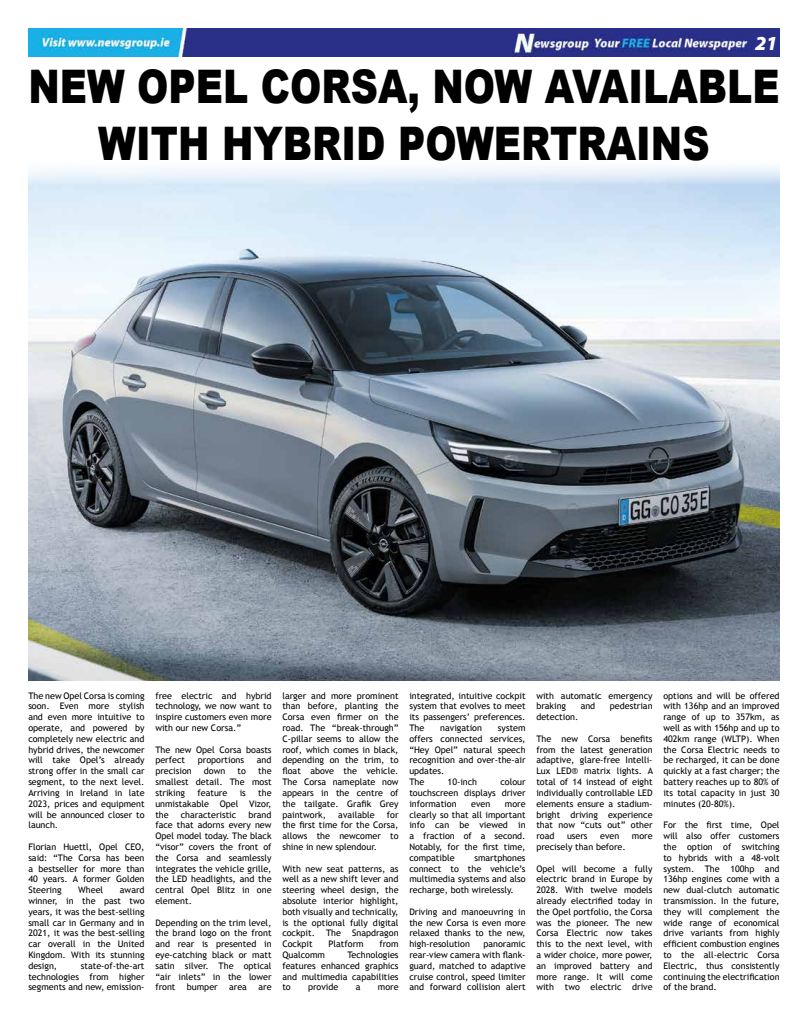
<style>
.page{position:relative;width:808px;height:1021px;background:#fff}
.page>*{position:absolute;margin:0;border:0;box-sizing:border-box;transform-origin:0 0}
.t1{font:900 46.2px/57px "Arial";color:#000;text-align:center;scale:.82 1}
.t2{font:20px "Impact";color:#fff}
.t3{font:9px/10.8px "Trebuchet MS";color:#000;text-align:justify}
.s1{font-family:"Myriad Pro";font-weight:900;font-style:italic}
</style>
<div class="page">
<img style="left:28px;top:28px;width:752px;height:29px">
<img style="left:28px;top:167px;width:752px;height:513px">
<h2 class="t2" style="left:753px;top:27px;width:26px">03<span class="s1">21</span></h2>
<h1 class="t1" style="left:28px;top:57px;width:918px">NEW OPEL CORSA, NOW AVAILABLE<br>WITH HYBRID POWERTRAINS</h1>
<p class="t3" style="left:28px;top:690px;width:118px">The new Opel Corsa is coming soon. Even more stylish and even more intuitive to operate, and powered by completely new electric and hybrid drives, the newcomer will take Opel’s already strong offer in the small car segment, to the next level.<br>Arriving in Ireland in late 2023, prices and equipment will be announced closer to launch.</p>
<p class="t3" style="left:28px;top:841px;width:118px">Florian Huettl, Opel CEO, said: “The Corsa has been a bestseller for more than 40 years. A former Golden Steering</p>
<p class="t3" style="left:28px;top:884px;width:118px;text-indent:92px">award winner, in the past two years, it was the best-selling small car in Germany and in 2021, it was the best-selling car overall in the United Kingdom. With its stunning design,</p>
<p class="t3" style="left:78px;top:884px;width:27px">Wheel</p>
<p class="t3" style="left:28px;top:960px;width:118px;text-indent:53px">state-of-the-art technologies from higher segments and new, emission-</p>
<p class="t3" style="left:155px;top:690px;width:118px">free electric and hybrid technology, we now want to inspire customers even more with our new Corsa.”</p>
<p class="t3" style="left:155px;top:744px;width:118px">The new Opel Corsa boasts perfect</p>
<p class="t3" style="left:198px;top:755px;width:48px">proportions</p>
<p class="t3" style="left:257px;top:755px;width:16px">and</p>
<p class="t3" style="left:155px;top:765px;width:118px;text-indent:103px">the smallest detail. The most striking</p>
<p class="t3" style="left:155px;top:765px;width:38px">precision</p>
<p class="t3" style="left:204px;top:765px;width:23px">down</p>
<p class="t3" style="left:238px;top:765px;width:10px">to</p>
<p class="t3" style="left:155px;top:787px;width:118px;text-indent:103px">the unmistakable Opel Vizor, the</p>
<p class="t3" style="left:197px;top:787px;width:31px">feature</p>
<p class="t3" style="left:240px;top:787px;width:8px">is</p>
<p class="t3" style="left:155px;top:809px;width:118px;text-indent:93px">brand face that adorns every new Opel model today. The black “visor” covers the front of the Corsa and seamlessly integrates the vehicle grille, the LED headlights, and the central Opel Blitz in one element.</p>
<p class="t3" style="left:155px;top:917px;width:118px">Depending on the trim level, the brand logo on the front and rear is presented in eye-catching black or matt satin silver. The optical “air inlets” in the lower front</p>
<p class="t3" style="left:181px;top:809px;width:57px">characteristic</p>
<p class="t3" style="left:187px;top:981px;width:32px">bumper</p>
<p class="t3" style="left:229px;top:981px;width:19px">area</p>
<p class="t3" style="left:258px;top:981px;width:15px">are</p>
<p class="t3" style="left:282px;top:690px;width:118px">larger and more prominent than before, planting the Corsa even firmer on the road. The “break-through” C-pillar seems to allow the roof, which comes in black, depending on the trim, to float above the vehicle.<br>The Corsa nameplate now appears in the centre of the tailgate. Grafik Grey paintwork,</p>
<p class="t3" style="left:282px;top:809px;width:118px;text-indent:105px">for the first time for the Corsa, allows the newcomer to shine in new splendour.</p>
<p class="t3" style="left:282px;top:863px;width:118px">With new seat patterns, as well as a new shift lever and steering wheel design, the absolute interior highlight, both visually and technically, is the optional fully digital cockpit. The Snapdragon Cockpit</p>
<p class="t3" style="left:338px;top:809px;width:38px">available</p>
<p class="t3" style="left:329px;top:938px;width:37px">Platform</p>
<p class="t3" style="left:379px;top:938px;width:21px">from</p>
<p class="t3" style="left:282px;top:949px;width:118px;text-indent:65px">Technologies features enhanced graphics and multimedia capabilities to</p>
<p class="t3" style="left:282px;top:949px;width:44px">Qualcomm</p>
<p class="t3" style="left:308px;top:981px;width:32px">provide</p>
<p class="t3" style="left:356px;top:981px;width:6px">a</p>
<p class="t3" style="left:378px;top:981px;width:22px">more</p>
<p class="t3" style="left:409px;top:690px;width:118px">integrated, intuitive cockpit system that evolves to meet its passengers’ preferences.<br>The</p>
<p class="t3" style="left:440px;top:722px;width:43px">navigation</p>
<p class="t3" style="left:409px;top:722px;width:118px;text-align:left;text-indent:89px">system offers connected services, “Hey Opel” natural speech recognition and over-the-air updates.<br>The</p>
<p class="t3" style="left:409px;top:776px;width:118px;text-indent:91px">colour touchscreen displays driver information</p>
<p class="t3" style="left:448px;top:776px;width:31px">10-inch</p>
<p class="t3" style="left:409px;top:798px;width:118px;text-indent:96px">more clearly so that all important info can be viewed in a fraction of a second.<br>Notably, for the first time, compatible</p>
<p class="t3" style="left:471px;top:798px;width:21px">even</p>
<p class="t3" style="left:409px;top:852px;width:118px;text-indent:65px">smartphones connect to the vehicle’s multimedia systems and also recharge, both wirelessly.</p>
<p class="t3" style="left:409px;top:906px;width:118px">Driving and manoeuvring in the new Corsa is even more relaxed thanks to the new, high-resolution</p>
<p class="t3" style="left:409px;top:938px;width:118px;text-indent:74px">panoramic rear-view camera with flank&shy;guard, matched to adaptive cruise control, speed limiter and forward collision alert</p>
<p class="t3" style="left:536px;top:690px;width:118px">with automatic emergency braking</p>
<p class="t3" style="left:581px;top:701px;width:16px">and</p>
<p class="t3" style="left:610px;top:701px;width:44px">pedestrian</p>
<p class="t3" style="left:536px;top:711px;width:44px">detection.</p>
<p class="t3" style="left:536px;top:733px;width:118px">The new Corsa benefits from the latest generation adaptive, glare-free Intelli-Lux LED® matrix lights. A total of 14 instead of eight individually controllable LED elements ensure a stadium&shy;bright driving experience that now “cuts out” other road</p>
<p class="t3" style="left:567px;top:830px;width:22px">users</p>
<p class="t3" style="left:600px;top:830px;width:21px">even</p>
<p class="t3" style="left:632px;top:830px;width:22px">more</p>
<p class="t3" style="left:536px;top:841px;width:91px">precisely than before.</p>
<p class="t3" style="left:536px;top:863px;width:118px">Opel will become a fully electric brand in Europe by 2028. With twelve models already electrified today in the Opel portfolio, the Corsa was the pioneer. The new Corsa Electric now takes this to the next level, with a wider choice, more power, an improved battery and more range. It will come with two electric drive</p>
<p class="t3" style="left:663px;top:690px;width:118px">options and will be offered with 136hp and an improved range of up to 357km, as well as with 156hp and up to 402km range (WLTP). When the Corsa Electric needs to be recharged, it can be done quickly at a fast charger; the battery reaches up to 80% of its total capacity in just 30 minutes (20-80%).</p>
<p class="t3" style="left:663px;top:819px;width:118px">For the first time, Opel will also offer customers the option of switching to hybrids with a 48-volt system. The 100hp and 136hp engines come with a new dual-clutch automatic transmission. In the future, they will complement the wide range of economical drive variants from highly efficient combustion engines to the all-electric Corsa Electric, thus consistently continuing the electrification of the brand.</p>
</div>
